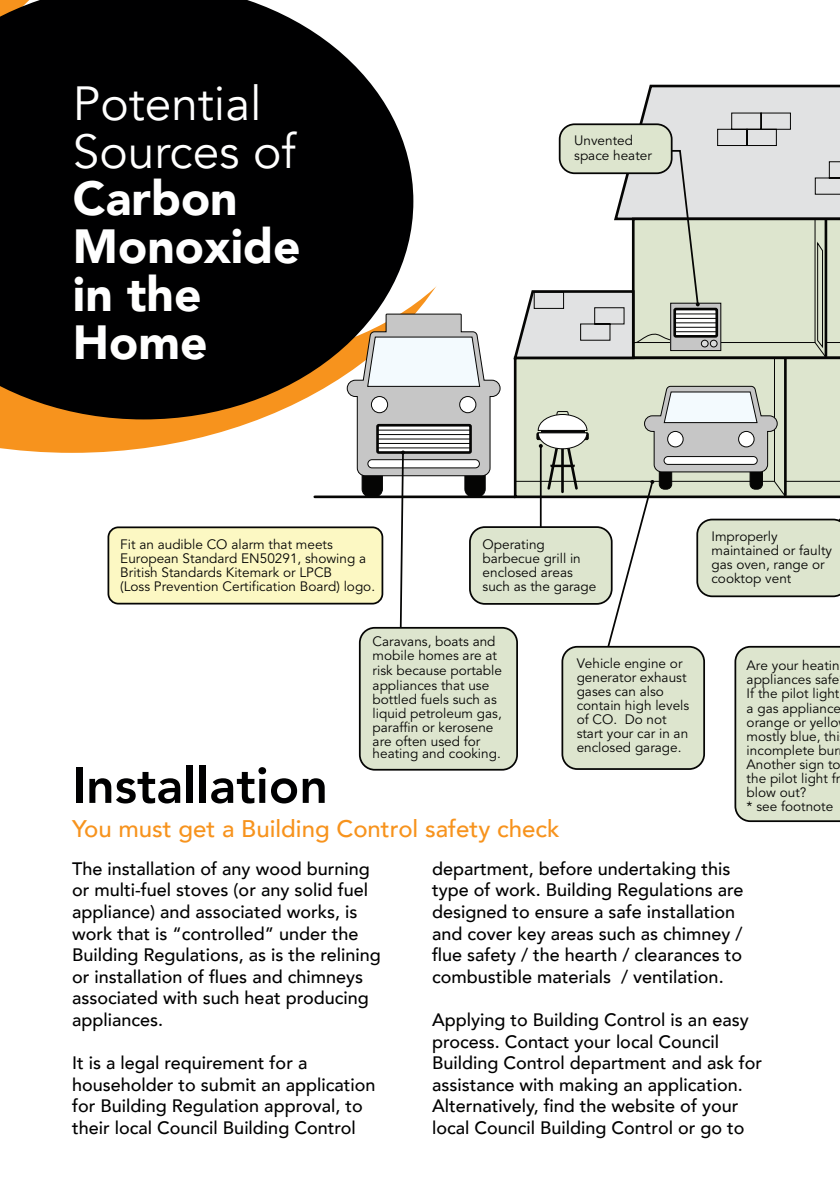
<style>
.page{position:relative;width:840px;height:1191px;background:#fff}
.page>*{position:absolute;margin:0;border:0;box-sizing:border-box;transform-origin:0 0}
.t1{font:800 50px "Avenir";color:#000001}
.t2{font:47.8px/47.8px "Avenir";color:#fff}
.t3{font:900 47.8px/47.8px "Avenir";color:#fff}
.t4{font:500 24px "Avenir";color:#f7931d}
.t5{font:500 18px/21.6px "Avenir";color:#000001}
.t6{font:13.6px/14px "Avenir";color:#050504}
.s1{font-weight:900}
</style>
<div class="page">
<svg style="left:0;top:419px;width:260px;height:34px;fill:#f7931d"></svg>
<svg style="left:0;top:0;width:413px;height:419px;background:#191614"></svg>
<div style="left:108px;top:527px;width:274px;height:76px;background:#fcf8c3;border-radius:10px"></div>
<div style="left:107px;top:526px;width:276px;height:78px;border:2px solid #050504;border-radius:10px"></div>
<hr style="left:314px;top:495px;width:201px;height:3px;background:#050504">
<svg style="left:346px;top:313px;width:154px;height:317px"></svg>
<div style="left:359px;top:628px;width:158px;height:141px;background:#dde5ce;border-radius:15px"></div>
<div style="left:359px;top:627px;width:158px;height:143px;border:2px solid #050504;border-radius:15px"></div>
<div style="left:469px;top:527px;width:142px;height:77px;background:#dde5ce;border-radius:15px"></div>
<div style="left:469px;top:526px;width:143px;height:79px;border:2px solid #050504;border-radius:15px"></div>
<svg style="left:511px;top:84px;width:329px;height:738px"></svg>
<p class="t2" style="left:73px;top:80px;width:224px">Potential<br>Sources of<br><span class="s1">Carbon</span></p>
<p class="t3" style="left:73px;top:221px;width:229px">Monoxide</p>
<p class="t3" style="left:73px;top:269px;width:136px">in the<br>Home</p>
<p class="t6" style="left:574px;top:134px;width:79px">Unvented space heater</p>
<p class="t6" style="left:120px;top:537px;width:256px">Fit an audible CO alarm that meets European Standard EN50291, showing a British Standards Kitemark or LPCB<br>(Loss Prevention Certification Board) logo.</p>
<p class="t6" style="left:482px;top:537px;width:115px">Operating barbecue grill in enclosed areas such as the garage</p>
<p class="t6" style="left:711px;top:529px;width:122px">Improperly maintained or faulty gas oven, range or cooktop vent</p>
<p class="t6" style="left:372px;top:634px;width:126px">Caravans, boats and mobile homes are at</p>
<p class="t6" style="left:372px;top:664px;width:131px">risk because portable appliances that use bottled fuels such as liquid petroleum gas, paraffin or kerosene are often used for</p>
<p class="t6" style="left:372px;top:746px;width:130px">heating and cooking.</p>
<p class="t1" style="left:72px;top:746px;width:257px">Installation</p>
<p class="t4" style="left:72px;top:807px;width:488px">You must get a Building Control safety check</p>
<p class="t6" style="left:576px;top:656px;width:114px">Vehicle engine or generator exhaust gases can also contain high levels of CO. Do not start your car in an enclosed garage.</p>
<p class="t6" style="left:746px;top:659px;width:96px">Are your heatin appliances safe<br>If the pilot light a gas appliance orange or yello mostly blue, thi incomplete bur<br>Another sign to the pilot light fr blow out?<br>* see footnote</p>
<p class="t5" style="left:72px;top:856px;width:310px">The installation of any wood burning or multi-fuel stoves (or any solid fuel appliance) and associated works, is work that is “controlled” under the Building Regulations, as is the relining or installation of flues and chimneys associated with such heat producing appliances.</p>
<p class="t5" style="left:72px;top:1051px;width:305px">It is a legal requirement for a householder to submit an application for Building Regulation approval, to their local Council Building Control</p>
<p class="t5" style="left:432px;top:856px;width:313px">department, before undertaking this type of work. Building Regulations are designed to ensure a safe installation and cover key areas such as chimney / flue safety / the hearth / clearances to combustible materials / ventilation.</p>
<p class="t5" style="left:432px;top:1008px;width:331px">Applying to Building Control is an easy process. Contact your local Council Building Control department and ask for assistance with making an application.<br>Alternatively, find the website of your local Council Building Control or go to</p>
</div>
